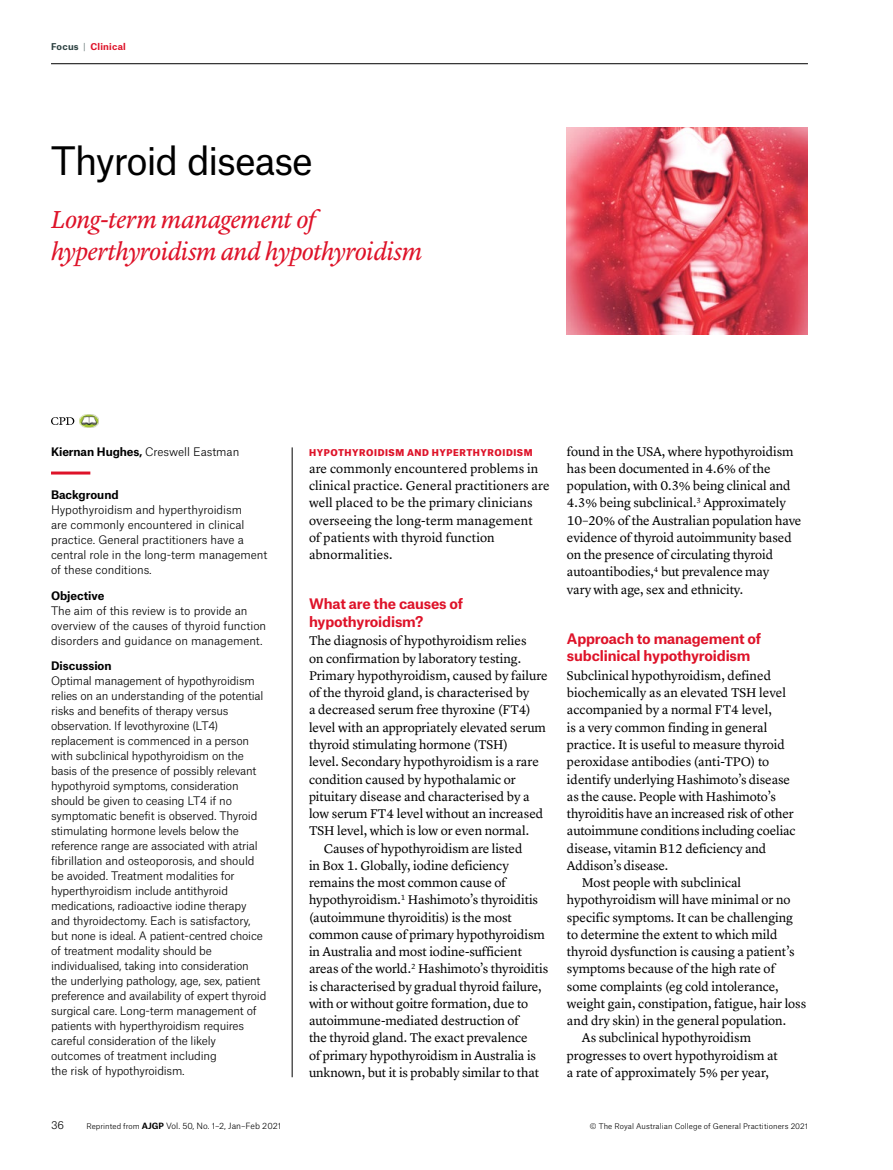
<style>
.page{position:relative;width:893px;height:1170px;background:#fff}
.page>*{position:absolute;margin:0;border:0;box-sizing:border-box;transform-origin:0 0}
.t1{font:37.5px "Atlas Grotesk";letter-spacing:-.035em;color:#000}
.t2{font:italic 25.5px/31.5px "Lyon Text";letter-spacing:-.025em;color:#de1329}
.t3{font:700 13.8px/17.2px "Atlas Grotesk";letter-spacing:-.015em;color:#de1329}
.t4{font:13.2px/17.2px "Lyon Text";letter-spacing:-.005em;color:#000}
.t5{font:300 11.25px/15px "Atlas Grotesk";letter-spacing:-.02em;color:#000}
.t6{font:700 11.25px "Atlas Grotesk";color:#000}
.t7{font:300 10.5px "Atlas Grotesk";color:#000}
.t8{font:900 9px "Atlas Grotesk";letter-spacing:.06em;color:#de1329}
.t9{font:700 9px "Atlas Grotesk";letter-spacing:.025em;color:#de1329}
.t10{font:300 8.25px "Atlas Grotesk";letter-spacing:-.005em;color:#000}
.t11{font:300 7.5px "Atlas Grotesk";letter-spacing:.01em;color:#000}
.s1{color:#2d4141}
.s2{font-weight:100;color:#2d4141}
.s3{font-weight:700}
.s4{font-size:7.5px}
</style>
<div class="page">
<hr style="left:51px;top:63px;width:757px;height:1px;background:#000">
<svg style="left:51px;top:414px;width:48px;height:14px"></svg>
<hr style="left:51px;top:471px;width:39px;height:3px;background:#de1329">
<hr style="left:292px;top:447px;width:1px;height:630px;background:#000">
<img style="left:567px;top:128px;width:241px;height:207px">
<p class="t9" style="left:51px;top:40px;width:76px"><span class="s1">Focus</span> <span class="s2">|</span> Clinical</p>
<h1 class="t1" style="left:51px;top:131px;width:263px">Thyroid disease</h1>
<h2 class="t2" style="left:51px;top:202px;width:373px">Long-term management of hyperthyroidism and hypothyroidism</h2>
<p class="t5" style="left:51px;top:442px;width:190px"><span class="s3">Kiernan Hughes,</span> Creswell Eastman</p>
<p class="t6" style="left:51px;top:485px;width:69px">Background</p>
<p class="t5" style="left:51px;top:501px;width:218px">Hypothyroidism and hyperthyroidism<br>are commonly encountered in clinical practice. General practitioners have a central role in the long-term management of these conditions.</p>
<p class="t6" style="left:51px;top:586px;width:55px">Objective</p>
<p class="t5" style="left:51px;top:601px;width:217px">The aim of this review is to provide an overview of the causes of thyroid function disorders and guidance on management.</p>
<p class="t6" style="left:51px;top:656px;width:62px">Discussion</p>
<p class="t5" style="left:51px;top:672px;width:217px">Optimal management of hypothyroidism relies on an understanding of the potential risks and benefits of therapy versus observation. If levothyroxine (LT4) replacement is commenced in a person with subclinical hypothyroidism on the basis of the presence of possibly relevant hypothyroid symptoms, consideration should be given to ceasing LT4 if no symptomatic benefit is observed. Thyroid stimulating hormone levels below the reference range are associated with atrial fibrillation and osteoporosis, and should be avoided. Treatment modalities for hyperthyroidism include antithyroid medications, radioactive iodine therapy and thyroidectomy. Each is satisfactory, but none is ideal. A patient-centred choice of treatment modality should be individualised, taking into consideration the underlying pathology, age, sex, patient preference and availability of expert thyroid surgical care. Long-term management of patients with hyperthyroidism requires careful consideration of the likely outcomes of treatment including<br>the risk of hypothyroidism.</p>
<p class="t8" style="left:309px;top:444px;width:225px">HYPOTHYROIDISM AND HYPERTHYROIDISM</p>
<p class="t4" style="left:309px;top:458px;width:242px">are commonly encountered problems in clinical practice. General practitioners are well placed to be the primary clinicians overseeing the long-term management<br>of patients with thyroid function abnormalities.</p>
<p class="t3" style="left:309px;top:594px;width:156px">What are the causes of hypothyroidism?</p>
<p class="t4" style="left:309px;top:631px;width:219px">The diagnosis of hypothyroidism relies</p>
<p class="t4" style="left:309px;top:648px;width:214px">on confirmation by laboratory testing.</p>
<p class="t4" style="left:309px;top:665px;width:240px">Primary hypothyroidism, caused by failure</p>
<p class="t4" style="left:309px;top:683px;width:222px">of the thyroid gland, is characterised by</p>
<p class="t4" style="left:309px;top:700px;width:223px">a decreased serum free thyroxine (FT4)</p>
<p class="t4" style="left:309px;top:717px;width:238px">level with an appropriately elevated serum</p>
<p class="t4" style="left:309px;top:734px;width:201px">thyroid stimulating hormone (TSH)</p>
<p class="t4" style="left:309px;top:752px;width:231px">level. Secondary hypothyroidism is a rare</p>
<p class="t4" style="left:309px;top:769px;width:208px">condition caused by hypothalamic or</p>
<p class="t4" style="left:309px;top:786px;width:222px">pituitary disease and characterised by a</p>
<p class="t4" style="left:309px;top:803px;width:236px">low serum FT4 level without an increased</p>
<p class="t4" style="left:309px;top:821px;width:222px">TSH level, which is low or even normal.</p>
<p class="t4" style="left:324px;top:838px;width:200px">Causes of hypothyroidism are listed</p>
<p class="t4" style="left:309px;top:855px;width:201px">in Box 1. Globally, iodine deficiency</p>
<p class="t4" style="left:309px;top:872px;width:199px">remains the most common cause of</p>
<p class="t4" style="left:309px;top:890px;width:231px">hypothyroidism.<sup>1</sup> Hashimoto’s thyroiditis</p>
<p class="t4" style="left:309px;top:907px;width:204px">(autoimmune thyroiditis) is the most</p>
<p class="t4" style="left:309px;top:924px;width:237px">common cause of primary hypothyroidism</p>
<p class="t4" style="left:309px;top:941px;width:215px">in Australia and most iodine-sufficient</p>
<p class="t4" style="left:309px;top:959px;width:241px">areas of the world.<sup>2</sup> Hashimoto’s thyroiditis</p>
<p class="t4" style="left:309px;top:976px;width:234px">is characterised by gradual thyroid failure,</p>
<p class="t4" style="left:309px;top:993px;width:221px">with or without goitre formation, due to</p>
<p class="t4" style="left:309px;top:1010px;width:212px">autoimmune-mediated destruction of</p>
<p class="t4" style="left:309px;top:1028px;width:220px">the thyroid gland. The exact prevalence</p>
<p class="t4" style="left:309px;top:1045px;width:229px">of primary hypothyroidism in Australia is</p>
<p class="t4" style="left:309px;top:1062px;width:232px">unknown, but it is probably similar to that</p>
<p class="t4" style="left:567px;top:441px;width:236px">found in the USA, where hypothyroidism has been documented in 4.6% of the population, with 0.3% being clinical and 4.3% being subclinical.<sup>3</sup> Approximately 10–20% of the Australian population have evidence of thyroid autoimmunity based on the presence of circulating thyroid autoantibodies,<sup>4</sup> but prevalence may<br>vary with age, sex and ethnicity.</p>
<p class="t3" style="left:567px;top:628px;width:195px">Approach to management of subclinical hypothyroidism</p>
<p class="t4" style="left:567px;top:665px;width:206px">Subclinical hypothyroidism, defined</p>
<p class="t4" style="left:567px;top:683px;width:221px">biochemically as an elevated TSH level</p>
<p class="t4" style="left:567px;top:700px;width:206px">accompanied by a normal FT4 level,</p>
<p class="t4" style="left:567px;top:717px;width:202px">is a very common finding in general</p>
<p class="t4" style="left:567px;top:734px;width:220px">practice. It is useful to measure thyroid</p>
<p class="t4" style="left:567px;top:752px;width:204px">peroxidase antibodies (anti-TPO) to</p>
<p class="t4" style="left:567px;top:769px;width:225px">identify underlying Hashimoto’s disease</p>
<p class="t4" style="left:567px;top:786px;width:210px">as the cause. People with Hashimoto’s</p>
<p class="t4" style="left:567px;top:803px;width:228px">thyroiditis have an increased risk of other</p>
<p class="t4" style="left:567px;top:821px;width:230px">autoimmune conditions including coeliac</p>
<p class="t4" style="left:567px;top:838px;width:201px">disease, vitamin B12 deficiency and</p>
<p class="t4" style="left:567px;top:855px;width:103px">Addison’s disease.</p>
<p class="t4" style="left:582px;top:872px;width:161px">Most people with subclinical</p>
<p class="t4" style="left:567px;top:890px;width:225px">hypothyroidism will have minimal or no</p>
<p class="t4" style="left:567px;top:907px;width:228px">specific symptoms. It can be challenging</p>
<p class="t4" style="left:567px;top:924px;width:212px">to determine the extent to which mild</p>
<p class="t4" style="left:567px;top:941px;width:229px">thyroid dysfunction is causing a patient’s</p>
<p class="t4" style="left:567px;top:959px;width:210px">symptoms because of the high rate of</p>
<p class="t4" style="left:567px;top:976px;width:213px">some complaints (eg cold intolerance,</p>
<p class="t4" style="left:567px;top:993px;width:241px">weight gain, constipation, fatigue, hair loss</p>
<p class="t4" style="left:567px;top:1010px;width:221px">and dry skin) in the general population.</p>
<p class="t4" style="left:582px;top:1028px;width:171px">As subclinical hypothyroidism</p>
<p class="t4" style="left:567px;top:1045px;width:212px">progresses to overt hypothyroidism at</p>
<p class="t4" style="left:567px;top:1062px;width:203px">a rate of approximately 5% per year,</p>
<p class="t7" style="left:51px;top:1116px;width:15px">36</p>
<p class="t10" style="left:87px;top:1118px;width:196px"><span class="s4">Reprinted from</span> <span class="s3">AJGP</span> Vol. 50, No. 1–2, Jan–Feb 2021</p>
<p class="t11" style="left:590px;top:1119px;width:220px">© The Royal Australian College of General Practitioners 2021</p>
</div>
